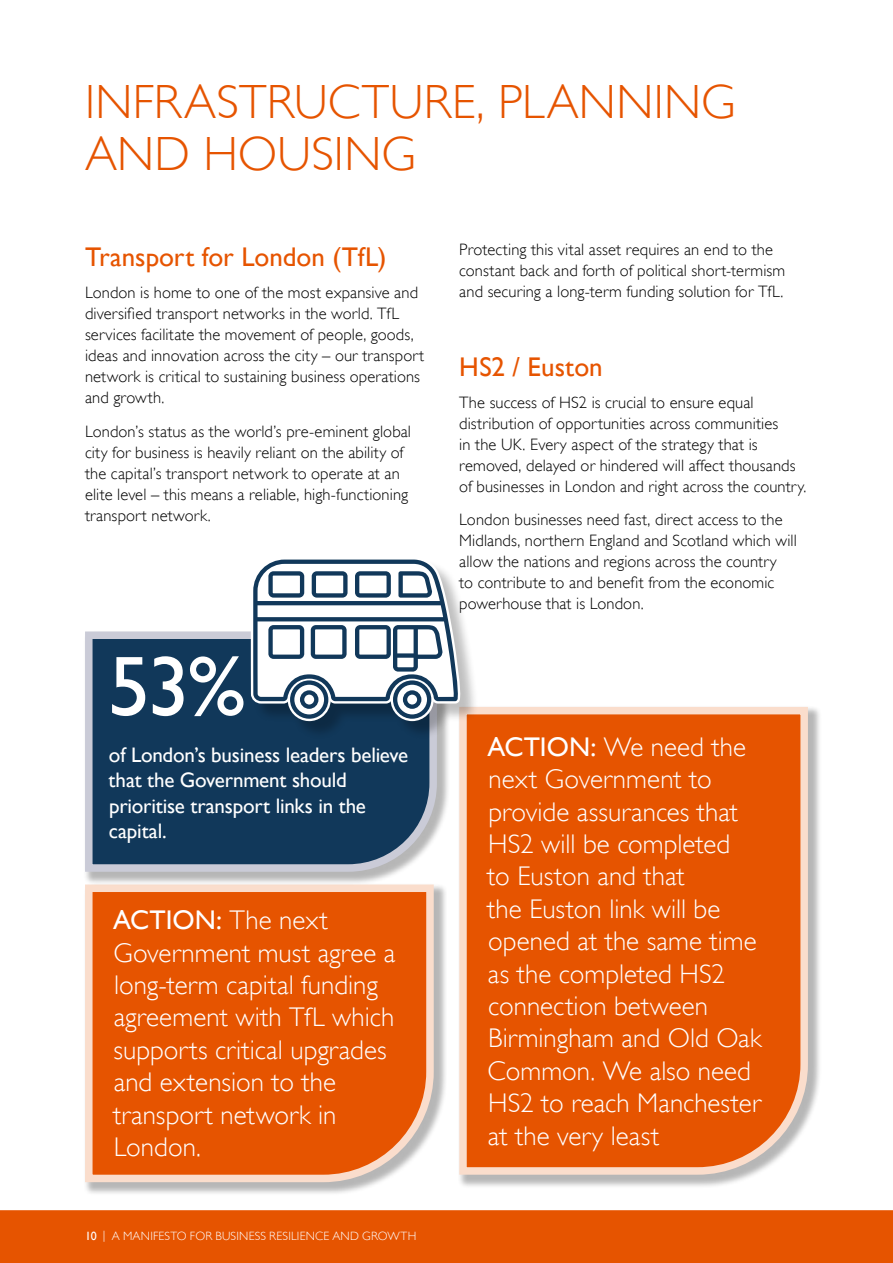
<style>
.page{position:relative;width:893px;height:1263px;background:#fff}
.page>*{position:absolute;margin:0;border:0;box-sizing:border-box;transform-origin:0 0}
.t1{font:85.5px "Gill Sans";color:#fff}
.t2{font:300 48px/52.5px "Gill Sans";letter-spacing:.005em;color:#e65400}
.t3{font:300 27px/32.4px "Gill Sans";color:#fff}
.t4{font:27px "Gill Sans";color:#e65400}
.t5{font:21px/25.2px "Gill Sans";letter-spacing:-.01em;color:#fff}
.t6{font:300 16.5px/21px "Gill Sans";letter-spacing:.005em;color:#000}
.t7{font:300 12px "Gill Sans";letter-spacing:.015em;color:#fff}
.s1{font-weight:400}
</style>
<div class="page">
<div style="left:0;top:1210px;width:893px;height:53px;background:#e65400"></div>
<div style="left:458px;top:705px;width:363px;height:483px;background:#000;opacity:.29"></div>
<svg style="left:458px;top:705px;width:354px;height:473px;background:#e66216"></svg>
<div style="left:84px;top:883px;width:363px;height:313px;background:#000;opacity:.29"></div>
<svg style="left:84px;top:886px;width:353px;height:300px;background:#e6651b"></svg>
<div style="left:84px;top:630px;width:367px;height:256px;background:#000;opacity:.29"></div>
<svg style="left:84px;top:630px;width:357px;height:245px;background:#2d4e6c"></svg>
<div style="left:253px;top:559px;width:226px;height:181px;background:#000;opacity:.25"></div>
<svg style="left:249px;top:559px;width:211px;height:164px"></svg>
<h2 class="t2" style="left:85px;top:75px;width:652px">INFRASTRUCTURE, PLANNING<br>AND HOUSING</h2>
<h3 class="t4" style="left:85px;top:241px;width:303px">Transport for London (TfL)</h3>
<p class="t6" style="left:85px;top:282px;width:341px">London is home to one of the most expansive and diversified transport networks in the world. TfL services facilitate the movement of people, goods, ideas and innovation across the city – our transport network is critical to sustaining business operations and growth.</p>
<p class="t6" style="left:85px;top:421px;width:327px">London’s status as the world’s pre-eminent global city for business is heavily reliant on the ability of the capital’s transport network to operate at an elite level – this means a reliable, high-functioning transport network.</p>
<h1 class="t1" style="left:108px;top:636px;width:139px">53%</h1>
<p class="t5" style="left:109px;top:742px;width:301px">of London’s business leaders believe that the Government should prioritise transport links in the capital.</p>
<h3 class="t3" style="left:113px;top:904px;width:284px"><span class="s1">ACTION:</span> The next<br>Government must agree a long-term capital funding agreement with TfL which supports critical upgrades and extension to the transport network in<br>London.</h3>
<p class="t7" style="left:85px;top:1229px;width:333px"><span class="s1">10</span> | A MANIFESTO FOR BUSINESS RESILIENCE AND GROWTH</p>
<p class="t6" style="left:459px;top:239px;width:327px">Protecting this vital asset requires an end to the constant back and forth of political short-termism and securing a long-term funding solution for TfL.</p>
<h3 class="t4" style="left:459px;top:351px;width:145px">HS2 / Euston</h3>
<p class="t6" style="left:459px;top:392px;width:349px">The success of HS2 is crucial to ensure equal distribution of opportunities across communities<br>in the UK. Every aspect of the strategy that is removed, delayed or hindered will affect thousands of businesses in London and right across the country.</p>
<p class="t6" style="left:459px;top:509px;width:339px">London businesses need fast, direct access to the Midlands, northern England and Scotland which will allow the nations and regions across the country<br>to contribute to and benefit from the economic powerhouse that is London.</p>
<p class="t3" style="left:487px;top:730px;width:276px"><span class="s1">ACTION:</span> We need the next Government to provide assurances that<br>HS2 will be completed<br>to Euston and that<br>the Euston link will be opened at the same time as the completed HS2 connection between<br>Birmingham and Old Oak<br>Common. We also need<br>HS2 to reach Manchester at the very least</p>
</div>
